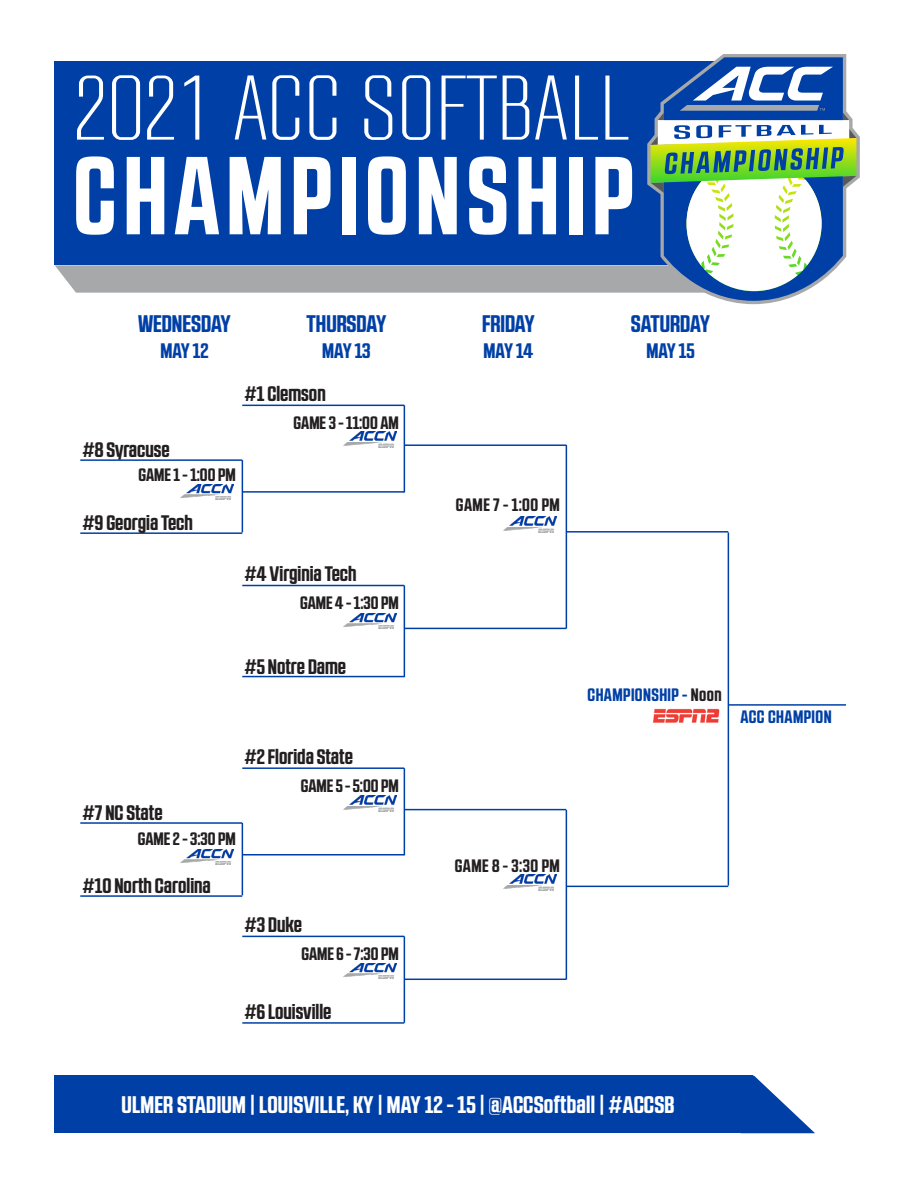
<style>
.page{position:relative;width:918px;height:1188px;background:#fff}
.page>*{position:absolute;margin:0;border:0;box-sizing:border-box;transform-origin:0 0}
.t1{font:700 110.55px "RB No 2.1 a";letter-spacing:.07em;color:#fff;scale:.91 1}
.t2{font:300 90.75px "RB No 2";color:#fff;scale:1.09 1}
.t3{font:700 24px "RB No 2.1 a";letter-spacing:.01em;color:#fff}
.t4{font:700 24px "RB No 2.1 a";color:#0040a6}
.t5{font:700 21px "RB No 2.1 a";color:#231f20}
.t6{font:700 21px "RB No 2.1 a";color:#0040a6}
.t7{font:700 18px "RB No 2.1 a";color:#231f20}
.t8{font:700 18px "RB No 2.1 a";letter-spacing:.025em;color:#0040a6}
.s1{color:#231f20}
</style>
<div class="page">
<div style="left:55px;top:61px;width:676px;height:204px;background:#0040a6"></div>
<hr style="left:80px;top:459px;width:162px;height:2px;background:#0040a6">
<hr style="left:80px;top:822px;width:162px;height:2px;background:#0040a6">
<hr style="left:242px;top:405px;width:162px;height:1px;background:#0040a6">
<hr style="left:242px;top:767px;width:162px;height:2px;background:#0040a6">
<hr style="left:242px;top:585px;width:162px;height:1px;background:#0040a6">
<hr style="left:242px;top:936px;width:162px;height:1px;background:#0040a6">
<hr style="left:80px;top:532px;width:162px;height:2px;background:#0040a6">
<hr style="left:80px;top:895px;width:162px;height:2px;background:#0040a6">
<hr style="left:242px;top:491px;width:162px;height:2px;background:#0040a6">
<hr style="left:242px;top:854px;width:162px;height:2px;background:#0040a6">
<hr style="left:242px;top:676px;width:162px;height:1px;background:#0040a6">
<hr style="left:242px;top:1022px;width:162px;height:2px;background:#0040a6">
<hr style="left:404px;top:444px;width:162px;height:2px;background:#0040a6">
<hr style="left:566px;top:531px;width:162px;height:2px;background:#0040a6">
<hr style="left:728px;top:704px;width:118px;height:2px;background:#0040a6">
<hr style="left:566px;top:886px;width:162px;height:1px;background:#0040a6">
<hr style="left:404px;top:809px;width:162px;height:1px;background:#0040a6">
<hr style="left:404px;top:628px;width:162px;height:1px;background:#0040a6">
<hr style="left:404px;top:979px;width:162px;height:1px;background:#0040a6">
<hr style="left:242px;top:460px;width:1px;height:72px;background:#0040a6">
<hr style="left:242px;top:823px;width:1px;height:72px;background:#0040a6">
<hr style="left:404px;top:405px;width:1px;height:87px;background:#0040a6">
<hr style="left:404px;top:768px;width:1px;height:87px;background:#0040a6">
<hr style="left:566px;top:445px;width:1px;height:184px;background:#0040a6">
<hr style="left:728px;top:532px;width:1px;height:354px;background:#0040a6">
<hr style="left:566px;top:810px;width:1px;height:170px;background:#0040a6">
<hr style="left:404px;top:586px;width:1px;height:91px;background:#0040a6">
<hr style="left:404px;top:936px;width:1px;height:87px;background:#0040a6">
<div style="left:55px;top:1076px;width:698px;height:57px;background:#0040a6"></div>
<svg style="left:753px;top:1076px;width:62px;height:57px"></svg>
<img style="left:181px;top:484px;width:53px;height:16px">
<img style="left:343px;top:432px;width:53px;height:16px">
<img style="left:503px;top:517px;width:53px;height:15px">
<img style="left:503px;top:875px;width:53px;height:15px">
<img style="left:343px;top:613px;width:53px;height:16px">
<img style="left:343px;top:796px;width:53px;height:16px">
<img style="left:343px;top:963px;width:53px;height:16px">
<img style="left:181px;top:849px;width:53px;height:16px">
<img style="left:653px;top:708px;width:66px;height:15px">
<svg style="left:719px;top:54px;width:141px;height:250px"></svg>
<svg style="left:705px;top:57px;width:138px;height:244px;fill:#0040a6"></svg>
<svg style="left:55px;top:67px;width:801px;height:226px"></svg>
<p class="t2" style="left:73px;top:59px;width:513px">2021 ACC SOFTBALL</p>
<p class="t1" style="left:73px;top:131px;width:617px">CHAMPIONSHIP</p>
<p class="t4" style="left:138px;top:310px;width:94px">WEDNESDAY</p>
<p class="t6" style="left:160px;top:338px;width:50px">MAY 12</p>
<p class="t4" style="left:307px;top:310px;width:81px">THURSDAY</p>
<p class="t6" style="left:322px;top:338px;width:50px">MAY 13</p>
<p class="t5" style="left:82px;top:437px;width:89px">#8 Syracuse</p>
<p class="t7" style="left:139px;top:464px;width:99px">GAME 1 - 1:00 PM</p>
<p class="t5" style="left:244px;top:382px;width:83px">#1 Clemson</p>
<p class="t7" style="left:294px;top:412px;width:107px">GAME 3 - 11:00 AM</p>
<p class="t5" style="left:82px;top:511px;width:112px">#9 Georgia Tech</p>
<p class="t5" style="left:244px;top:562px;width:114px">#4 Virginia Tech</p>
<p class="t7" style="left:300px;top:593px;width:100px">GAME 4 - 1:30 PM</p>
<p class="t5" style="left:244px;top:654px;width:103px">#5 Notre Dame</p>
<p class="t5" style="left:82px;top:800px;width:82px">#7 NC State</p>
<p class="t7" style="left:138px;top:828px;width:99px">GAME 2 - 3:30 PM</p>
<p class="t5" style="left:244px;top:744px;width:110px">#2 Florida State</p>
<p class="t7" style="left:301px;top:775px;width:100px">GAME 5 - 5:00 PM</p>
<p class="t5" style="left:82px;top:874px;width:130px">#10 North Carolina</p>
<p class="t5" style="left:244px;top:913px;width:59px">#3 Duke</p>
<p class="t7" style="left:302px;top:943px;width:99px">GAME 6 - 7:30 PM</p>
<p class="t5" style="left:244px;top:999px;width:89px">#6 Louisville</p>
<p class="t4" style="left:482px;top:310px;width:54px">FRIDAY</p>
<p class="t6" style="left:484px;top:338px;width:51px">MAY 14</p>
<p class="t7" style="left:456px;top:495px;width:105px">GAME 7 - 1:00 PM</p>
<p class="t4" style="left:631px;top:310px;width:81px">SATURDAY</p>
<p class="t6" style="left:646px;top:338px;width:50px">MAY 15</p>
<p class="t8" style="left:588px;top:684px;width:136px">CHAMPIONSHIP - <span class="s1">Noon</span></p>
<p class="t8" style="left:741px;top:706px;width:92px">ACC CHAMPION</p>
<p class="t7" style="left:455px;top:855px;width:107px">GAME 8 - 3:30 PM</p>
<p class="t3" style="left:122px;top:1090px;width:555px">ULMER STADIUM | LOUISVILLE, KY | MAY 12 - 15 | @ACCSoftball | #ACCSB</p>
</div>
